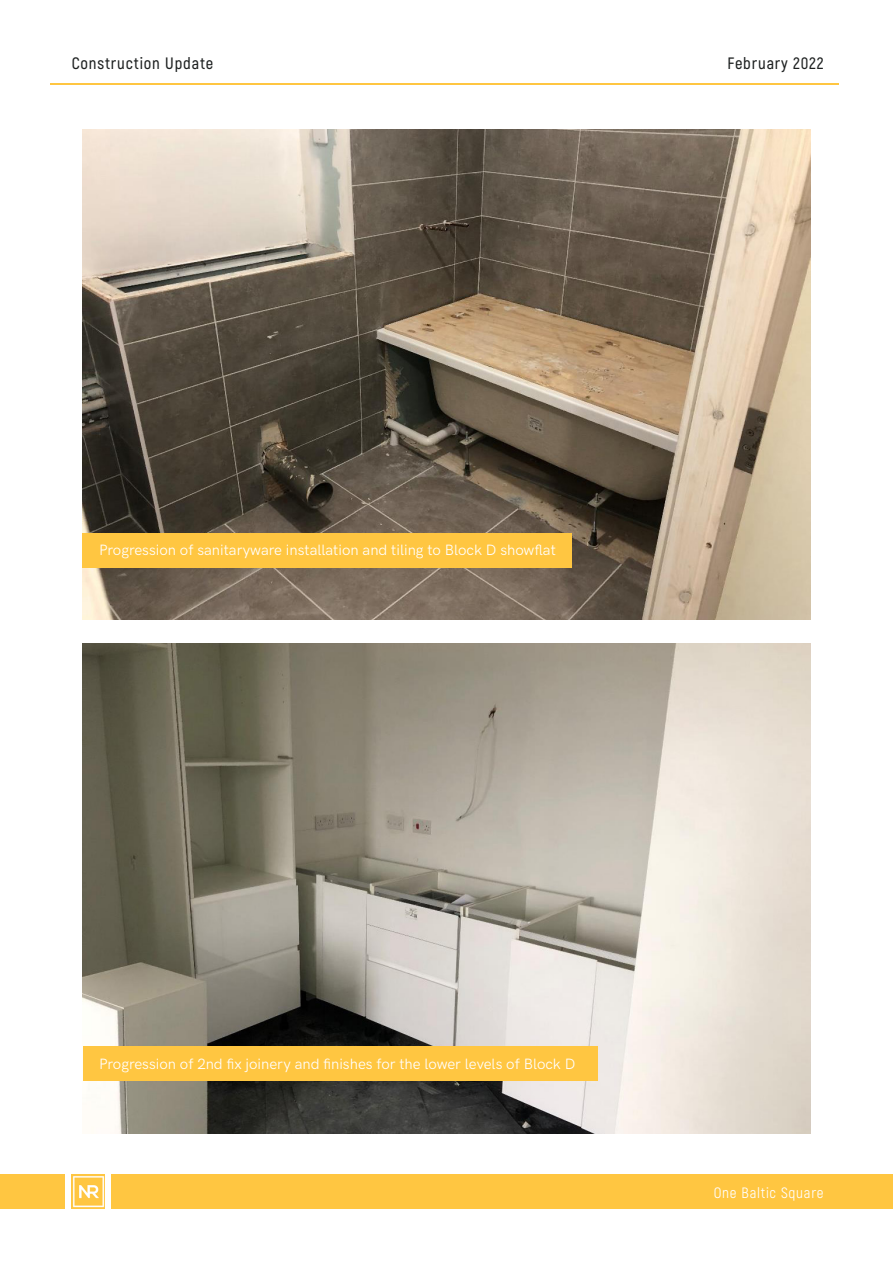
<style>
.page{position:relative;width:893px;height:1263px;background:#fff}
.page>*{position:absolute;margin:0;border:0;box-sizing:border-box;transform-origin:0 0}
.t1{font:600 16.5px "Akrobat";letter-spacing:.05em;color:#1e2121}
.t2{font:15px "HK Grotesk Regular Legacy";color:#fff}
.t3{font:15px "Akrobat";letter-spacing:.05em;color:#fff}
</style>
<div class="page">
<hr style="left:50px;top:83px;width:788px;height:1px;background:#ffc641">
<div style="left:112px;top:1175px;width:781px;height:34px;background:#ffc641"></div>
<img style="left:72px;top:1175px;width:33px;height:34px">
<div style="left:0;top:1175px;width:65px;height:34px;background:#ffc641"></div>
<img style="left:83px;top:643px;width:727px;height:490px">
<img style="left:83px;top:130px;width:727px;height:490px">
<div style="left:83px;top:533px;width:489px;height:34px;background:#ffc641"></div>
<div style="left:83px;top:1046px;width:514px;height:34px;background:#ffc641"></div>
<p class="t1" style="left:72px;top:54px;width:143px">Construction Update</p>
<p class="t1" style="left:728px;top:54px;width:98px">February 2022</p>
<p class="t2" style="left:99px;top:539px;width:458px">Progression of sanitaryware installation and tiling to Block D showflat</p>
<p class="t2" style="left:99px;top:1052px;width:478px">Progression of 2nd fix joinery and finishes for the lower levels of Block D</p>
<p class="t3" style="left:714px;top:1184px;width:111px">One Baltic Square</p>
</div>
